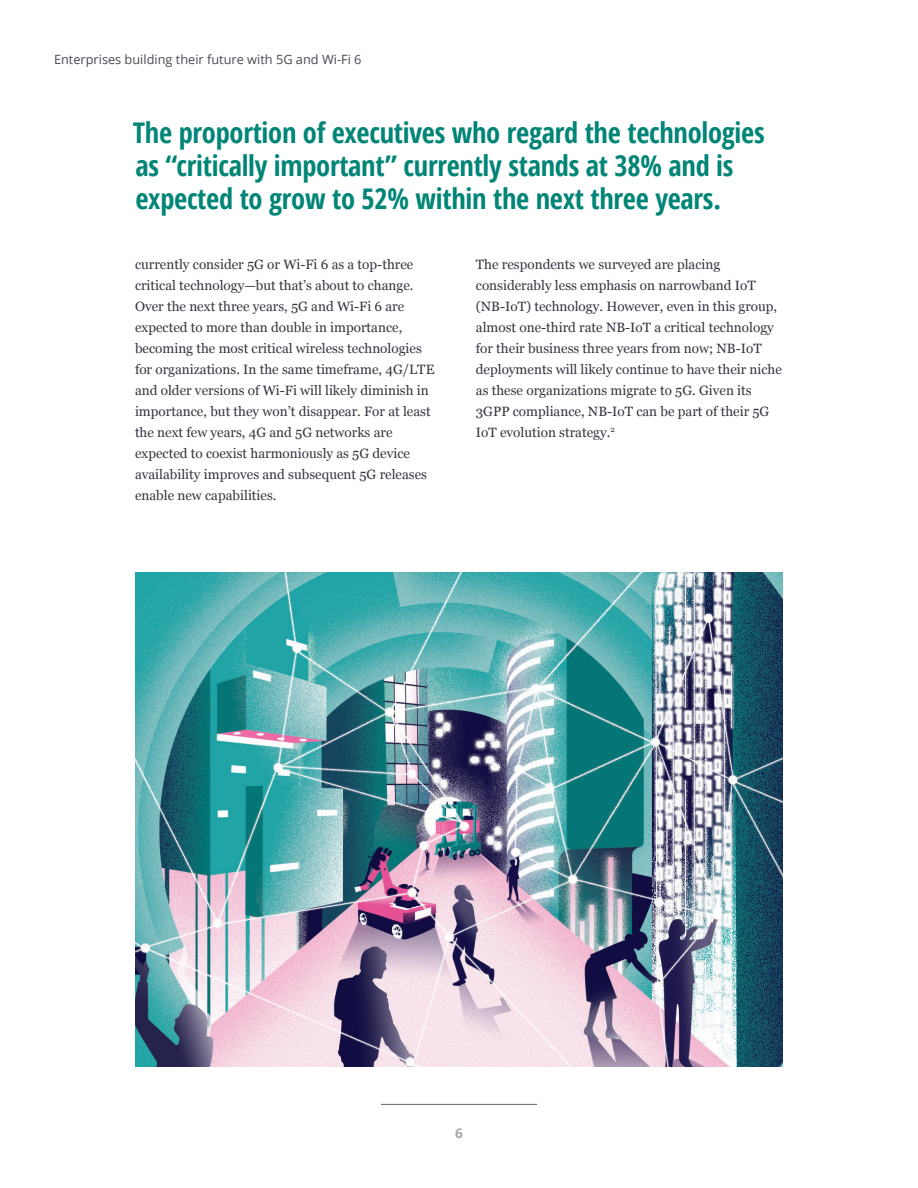
<style>
.page{position:relative;width:918px;height:1188px;background:#fff}
.page>*{position:absolute;margin:0;border:0;box-sizing:border-box;transform-origin:0 0}
.pullout-quote{font:700 28.5px/33px "Open Sans Condensed";letter-spacing:-.01em;color:#018577}
.body-copy{font:13.5px/21px "Georgia";color:#323640}
.t1{font:700 13.5px "Open Sans";color:#a3a7a9}
.t2{font:12.75px "Open Sans";color:#464b54}
</style>
<div class="page">
<hr style="left:381px;top:1104px;width:156px;height:1px;background:#5f6369">
<img style="left:135px;top:573px;width:648px;height:493px">
<p class="t2" style="left:54px;top:50px;width:309px">Enterprises building their future with 5G and Wi-Fi 6</p>
<p class="pullout-quote" style="left:133px;top:116px;width:633px">The proportion of executives who regard the technologies as “critically important” currently stands at 38% and is expected to grow to 52% within the next three years.</p>
<p class="body-copy" style="left:135px;top:253px;width:301px">currently consider 5G or Wi-Fi 6 as a top-three critical technology—but that’s about to change.<br>Over the next three years, 5G and Wi-Fi 6 are expected to more than double in importance, becoming the most critical wireless technologies for organizations. In the same timeframe, 4G/LTE and older versions of Wi-Fi will likely diminish in importance, but they won’t disappear. For at least the next few years, 4G and 5G networks are expected to coexist harmoniously as 5G device availability improves and subsequent 5G releases enable new capabilities.</p>
<p class="body-copy" style="left:476px;top:253px;width:308px">The respondents we surveyed are placing considerably less emphasis on narrowband IoT (NB-IoT) technology. However, even in this group, almost one-third rate NB-IoT a critical technology for their business three years from now; NB-IoT deployments will likely continue to have their niche as these organizations migrate to 5G. Given its 3GPP compliance, NB-IoT can be part of their 5G IoT evolution strategy.<sup>2</sup></p>
<p class="t1" style="left:455px;top:1123px;width:9px">6</p>
</div>
